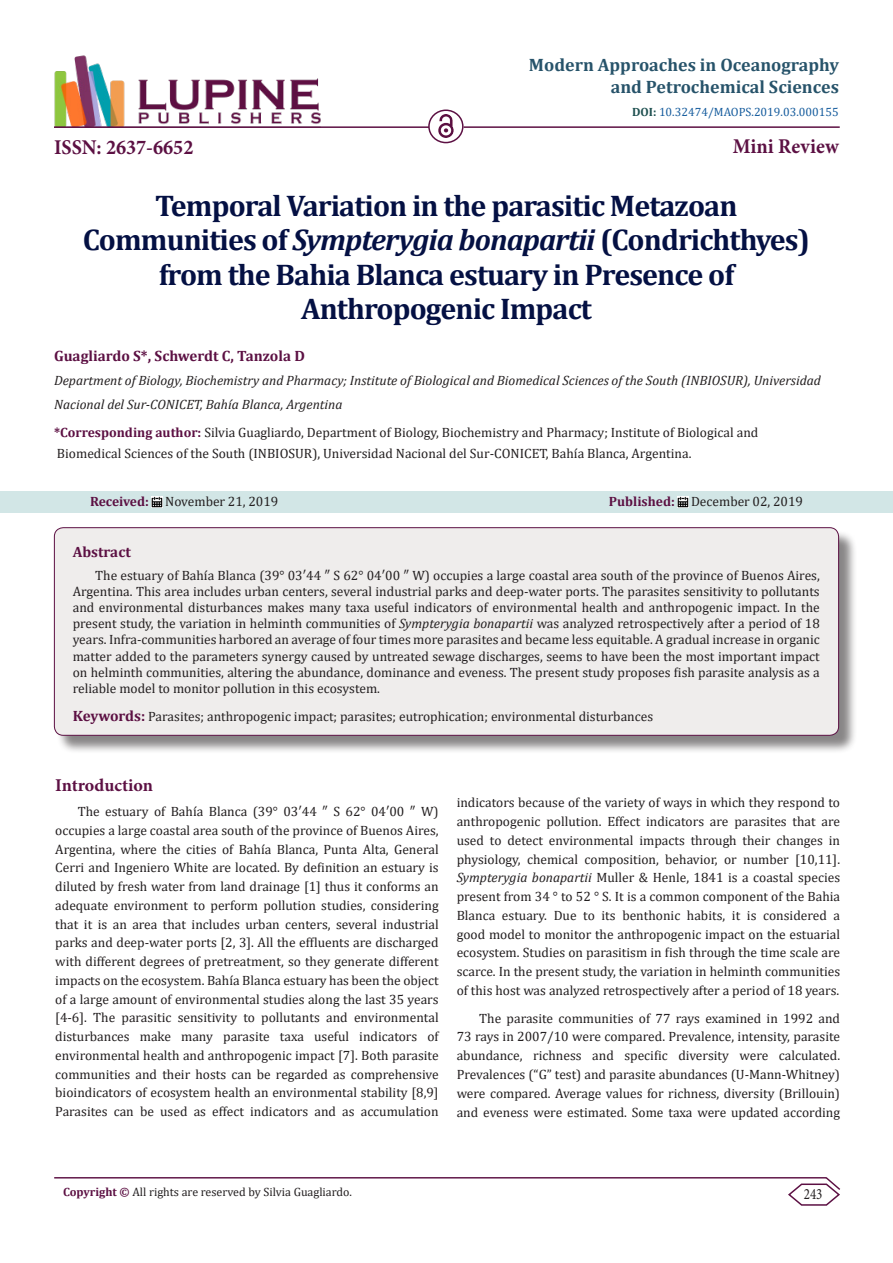
<style>
.page{position:relative;width:893px;height:1263px;background:#fff}
.page>*{position:absolute;margin:0;border:0;box-sizing:border-box;transform-origin:0 0}
.t1{font:700 30px/34.5px "Cambria";letter-spacing:-.03em;color:#041043;text-align:center}
.t2{font:700 21px "Minion Pro";color:#5c1043;scale:.96 1}
.t3{font:700 18px/21.6px "Cambria";color:#27536a;text-align:right}
.t4{font:700 18px "Minion Pro";letter-spacing:-.005em;color:#5c1043}
.t5{font:15.75px "Minion Pro";color:#231f20;scale:.83 1}
.t6{font:700 15px "Cambria";color:#5c1043}
.HTML_Preformatted{font:13.5px/18.8px "Cambria";color:#231f20;text-align:justify}
.t7{font:italic 13.5px "Cambria";color:#231f20}
.t8{font:12px "Cambria";color:#231f20}
.t9{font:12px "Cambria";color:#175d9e}
.s1{font-weight:700;color:#1e5050}
.s2{font-style:italic}
.s3{font-weight:700;color:#5c1043}
.s4{font-weight:700;font-size:15px;color:#5c1043}
</style>
<div class="page">
<img style="left:54px;top:55px;width:267px;height:71px">
<hr style="left:54px;top:126px;width:375px;height:2px;background:#5c1043">
<img style="left:438px;top:115px;width:15px;height:23px">
<div style="left:0;top:491px;width:893px;height:22px;background:#d2e6e6"></div>
<svg style="left:152px;top:497px;width:10px;height:10px"></svg>
<svg style="left:678px;top:497px;width:10px;height:10px"></svg>
<div style="left:428px;top:109px;width:36px;height:34px;border:2px solid #5c1043;border-radius:50%"></div>
<hr style="left:464px;top:126px;width:376px;height:2px;background:#5c1043">
<hr style="left:54px;top:1177px;width:772px;height:1px;background:#5c1043">
<svg style="left:787px;top:1177px;width:54px;height:29px"></svg>
<div style="left:56px;top:529px;width:802px;height:225px;background:#231f20;opacity:.54"></div>
<div style="left:54px;top:528px;width:785px;height:207px;background:#efedec;border-radius:9px"></div>
<div style="left:54px;top:527px;width:785px;height:209px;border:1px solid #5c1043;border-radius:9px"></div>
<p class="t3" style="left:529px;top:54px;width:312px">Modern Approaches in Oceanography and Petrochemical Sciences</p>
<p class="t9" style="left:632px;top:105px;width:208px"><span class="s1">DOI:</span> 10.32474/MAOPS.2019.03.000155</p>
<p class="t2" style="left:54px;top:133px;width:147px">ISSN: 2637-6652</p>
<p class="t2" style="left:733px;top:131px;width:112px">Mini Review</p>
<p class="t1" style="left:83px;top:187px;width:729px">Temporal Variation in the parasitic Metazoan Communities of <span class="s2">Sympterygia bonapartii</span> (Condrichthyes) from the Bahia Blanca estuary in Presence of Anthropogenic Impact</p>
<p class="t6" style="left:54px;top:345px;width:252px">Guagliardo S*, Schwerdt C, Tanzola D</p>
<p class="t7" style="left:54px;top:371px;width:768px">Department of Biology, Biochemistry and Pharmacy; Institute of Biological and Biomedical Sciences of the South (INBIOSUR), Universidad</p>
<p class="t7" style="left:54px;top:395px;width:290px">Nacional del Sur-CONICET, Bahía Blanca, Argentina</p>
<p class="HTML_Preformatted" style="left:54px;top:423px;width:706px"><span class="s3">*Corresponding author:</span> Silvia Guagliardo, Department of Biology, Biochemistry and Pharmacy; Institute of Biological and</p>
<p class="HTML_Preformatted" style="left:57px;top:444px;width:636px">Biomedical Sciences of the South (INBIOSUR), Universidad Nacional del Sur-CONICET, Bahía Blanca, Argentina.</p>
<p class="HTML_Preformatted" style="left:90px;top:492px;width:190px"><span class="s3">Received:</span> November 21, 2019</p>
<p class="HTML_Preformatted" style="left:609px;top:492px;width:196px"><span class="s3">Published:</span> December 02, 2019</p>
<p class="t6" style="left:73px;top:542px;width:60px">Abstract</p>
<p class="HTML_Preformatted" style="left:73px;top:567px;width:749px;line-height:16.2px;text-indent:22px">The estuary of Bahía Blanca (39° 03′44 ″ S 62° 04′00 ″ W) occupies a large coastal area south of the province of Buenos Aires, Argentina. This area includes urban centers, several industrial parks and deep-water ports. The parasites sensitivity to pollutants and environmental disturbances makes many taxa useful indicators of environmental health and anthropogenic impact. In the present study, the variation in helminth communities of <span class="s2">Sympterygia bonapartii</span> was analyzed retrospectively after a period of 18 years. Infra-communities harbored an average of four times more parasites and became less equitable. A gradual increase in organic matter added to the parameters synergy caused by untreated sewage discharges, seems to have been the most important impact on helminth communities, altering the abundance, dominance and eveness. The present study proposes fish parasite analysis as a reliable model to monitor pollution in this ecosystem.</p>
<p class="HTML_Preformatted" style="left:73px;top:707px;width:582px"><span class="s4">Keywords:</span> Parasites; anthropogenic impact; parasites; eutrophication; environmental disturbances</p>
<p class="t4" style="left:55px;top:773px;width:99px">Introduction</p>
<p class="HTML_Preformatted" style="left:55px;top:802px;width:385px;text-indent:22px">The estuary of Bahía Blanca (39° 03′44 ″ S 62° 04′00 ″ W) occupies a large coastal area south of the province of Buenos Aires, Argentina, where the cities of Bahía Blanca, Punta Alta, General Cerri and Ingeniero White are located. By definition an estuary is diluted by fresh water from land drainage [1] thus it conforms an adequate environment to perform pollution studies, considering that it is an area that includes urban centers, several industrial parks and deep-water ports [2, 3]. All the effluents are discharged with different degrees of pretreatment, so they generate different impacts on the ecosystem. Bahía Blanca estuary has been the object of a large amount of environmental studies along the last 35 years [4-6]. The parasitic sensitivity to pollutants and environmental disturbances make many parasite taxa useful indicators of environmental health and anthropogenic impact [7]. Both parasite communities and their hosts can be regarded as comprehensive bioindicators of ecosystem health an environmental stability [8,9] Parasites can be used as effect indicators and as accumulation</p>
<p class="HTML_Preformatted" style="left:457px;top:793px;width:385px">indicators because of the variety of ways in which they respond to anthropogenic pollution. Effect indicators are parasites that are used to detect environmental impacts through their changes in physiology, chemical composition, behavior, or number [10,11].<br><span class="s2">Sympterygia bonapartii</span> Muller &amp; Henle, 1841 is a coastal species present from 34 ° to 52 ° S. It is a common component of the Bahia Blanca estuary. Due to its benthonic habits, it is considered a good model to monitor the anthropogenic impact on the estuarial ecosystem. Studies on parasitism in fish through the time scale are scarce. In the present study, the variation in helminth communities of this host was analyzed retrospectively after a period of 18 years.</p>
<p class="HTML_Preformatted" style="left:457px;top:1009px;width:385px;text-indent:22px">The parasite communities of 77 rays examined in 1992 and 73 rays in 2007/10 were compared. Prevalence, intensity, parasite abundance, richness and specific diversity were calculated.<br>Prevalences (“G” test) and parasite abundances (U-Mann-Whitney) were compared. Average values for richness, diversity (Brillouin) and eveness were estimated. Some taxa were updated according</p>
<p class="t8" style="left:63px;top:1185px;width:291px"><span class="s3">Copyright ©</span> All rights are reserved by Silvia Guagliardo.</p>
<p class="t5" style="left:804px;top:1184px;width:24px">243</p>
</div>
